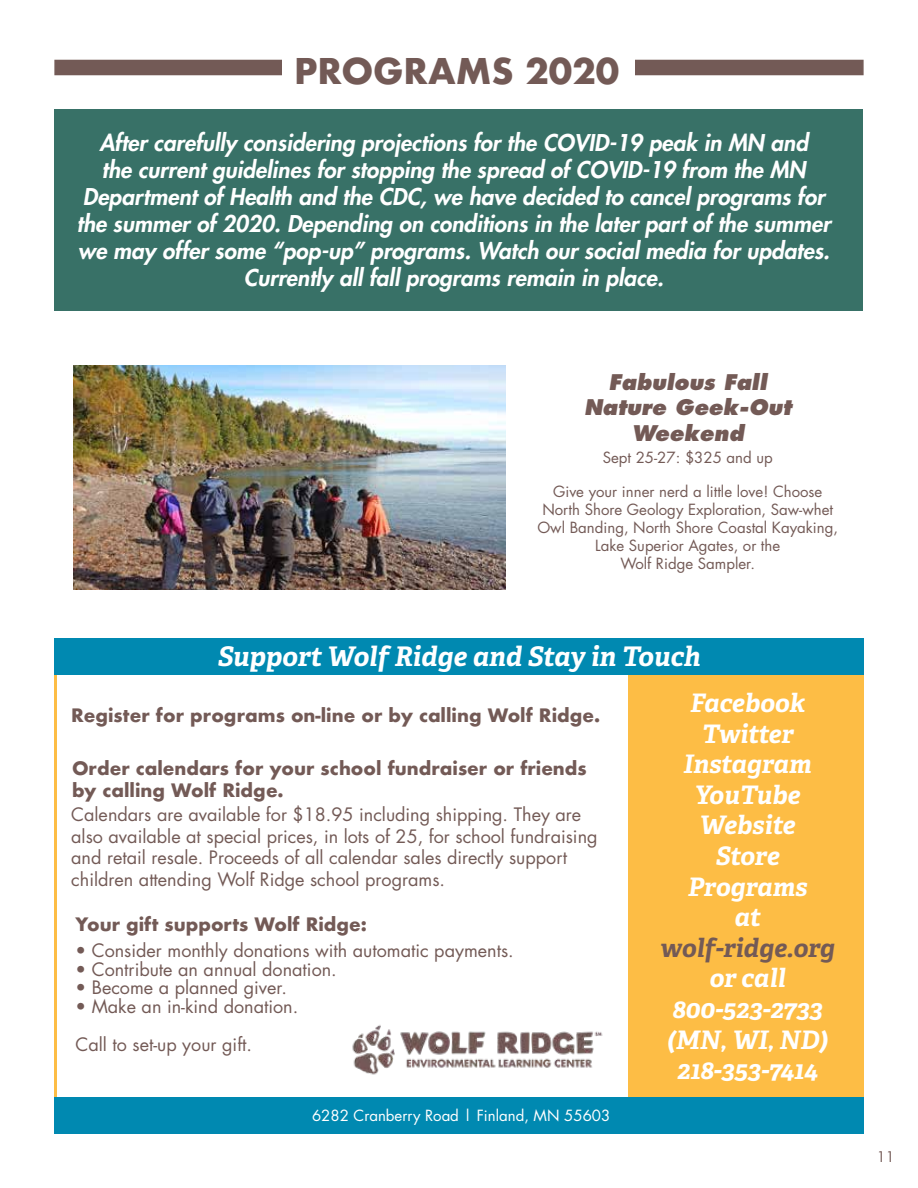
<style>
.page{position:relative;width:918px;height:1188px;background:#fff}
.page>*{position:absolute;margin:0;border:0;box-sizing:border-box;transform-origin:0 0}
.t1{font:700 34.5px "Futura";color:#735a56}
.t2{font:italic 700 27px "Adelle Basic";color:#fff}
.t3{font:italic 700 25.5px/30.6px "Adelle Basic";color:#fff;text-align:center}
.t4{font:italic 700 25.5px "Adelle Basic";color:#735a56}
.t5{font:italic 800 22.5px/27px "Futura";color:#fff;text-align:center}
.t6{font:italic 800 21px/25.2px "Futura";color:#735a56;text-align:center}
.t7{font:18px/21.6px "Futura";color:#735a56}
.t8{font:700 18px/21.6px "Futura";color:#735a56}
.t9{font:15px/18px "Futura";color:#735a56;text-align:center}
.t10{font:15px "Futura";color:#fff}
.t11{font:14.25px "Futura";color:#735a56}
</style>
<div class="page">
<div style="left:54px;top:60px;width:810px;height:15px;background:#735a56"></div>
<div style="left:55px;top:109px;width:808px;height:201px;background:#387167"></div>
<div style="left:282px;top:45px;width:353px;height:49px;background:#fff"></div>
<img style="left:74px;top:365px;width:432px;height:225px">
<div style="left:629px;top:674px;width:235px;height:458px;background:#fdbd45"></div>
<img style="left:352px;top:1025px;width:251px;height:50px">
<div style="left:54px;top:638px;width:810px;height:37px;background:#0089b1"></div>
<div style="left:54px;top:1097px;width:810px;height:37px;background:#0089b1"></div>
<h1 class="t1" style="left:294px;top:47px;width:327px">PROGRAMS 2020</h1>
<p class="t5" style="left:77px;top:129px;width:755px">After carefully considering projections for the COVID-19 peak in MN and<br>the current guidelines for stopping the spread of COVID-19 from the MN Department of Health and the CDC, we have decided to cancel programs for the summer of 2020. Depending on conditions in the later part of the summer we may offer some “pop-up” programs. Watch our social media for updates.<br>Currently all fall programs remain in place.</p>
<p class="t6" style="left:584px;top:370px;width:209px">Fabulous Fall<br>Nature Geek-Out<br>Weekend</p>
<p class="t9" style="left:603px;top:448px;width:172px">Sept 25-27: $325 and up</p>
<p class="t9" style="left:537px;top:483px;width:302px">Give your inner nerd a little love! Choose North Shore Geology Exploration, Saw-whet Owl Banding, North Shore Coastal Kayaking, Lake Superior Agates, or the<br>Wolf Ridge Sampler.</p>
<h2 class="t2" style="left:217px;top:639px;width:485px">Support Wolf Ridge and Stay in Touch</h2>
<p class="t8" style="left:71px;top:705px;width:531px">Register for programs on-line or by calling Wolf Ridge.</p>
<p class="t8" style="left:72px;top:757px;width:516px">Order calendars for your school fundraiser or friends by calling Wolf Ridge.</p>
<p class="t7" style="left:71px;top:803px;width:528px">Calendars are available for $18.95 including shipping. They are also available at special prices, in lots of 25, for school fundraising and retail resale. Proceeds of all calendar sales directly support children attending Wolf Ridge school programs.</p>
<p class="t8" style="left:76px;top:913px;width:293px">Your gift supports Wolf Ridge:</p>
<p class="t7" style="left:76px;top:939px;width:440px">• Consider monthly donations with automatic payments.</p>
<p class="t7" style="left:76px;top:958px;width:263px">• Contribute an annual donation.</p>
<p class="t7" style="left:76px;top:977px;width:213px">• Become a planned giver.</p>
<p class="t7" style="left:76px;top:988px;width:224px;line-height:37.5px">• Make an in-kind donation.<br>Call to set-up your gift.</p>
<p class="t10" style="left:312px;top:1105px;width:300px">6282 Cranberry Road | Finland, MN 55603</p>
<h3 class="t3" style="left:684px;top:688px;width:129px">Facebook<br>Twitter<br>Instagram<br>YouTube<br>Website<br>Store<br>Programs at</h3>
<h3 class="t4" style="left:660px;top:932px;width:176px">wolf-ridge.org</h3>
<h3 class="t3" style="left:667px;top:963px;width:163px">or call<br>800-523-2733 (MN, WI, ND)<br>218-353-7414</h3>
<p class="t11" style="left:877px;top:1146px;width:19px">11</p>
</div>
